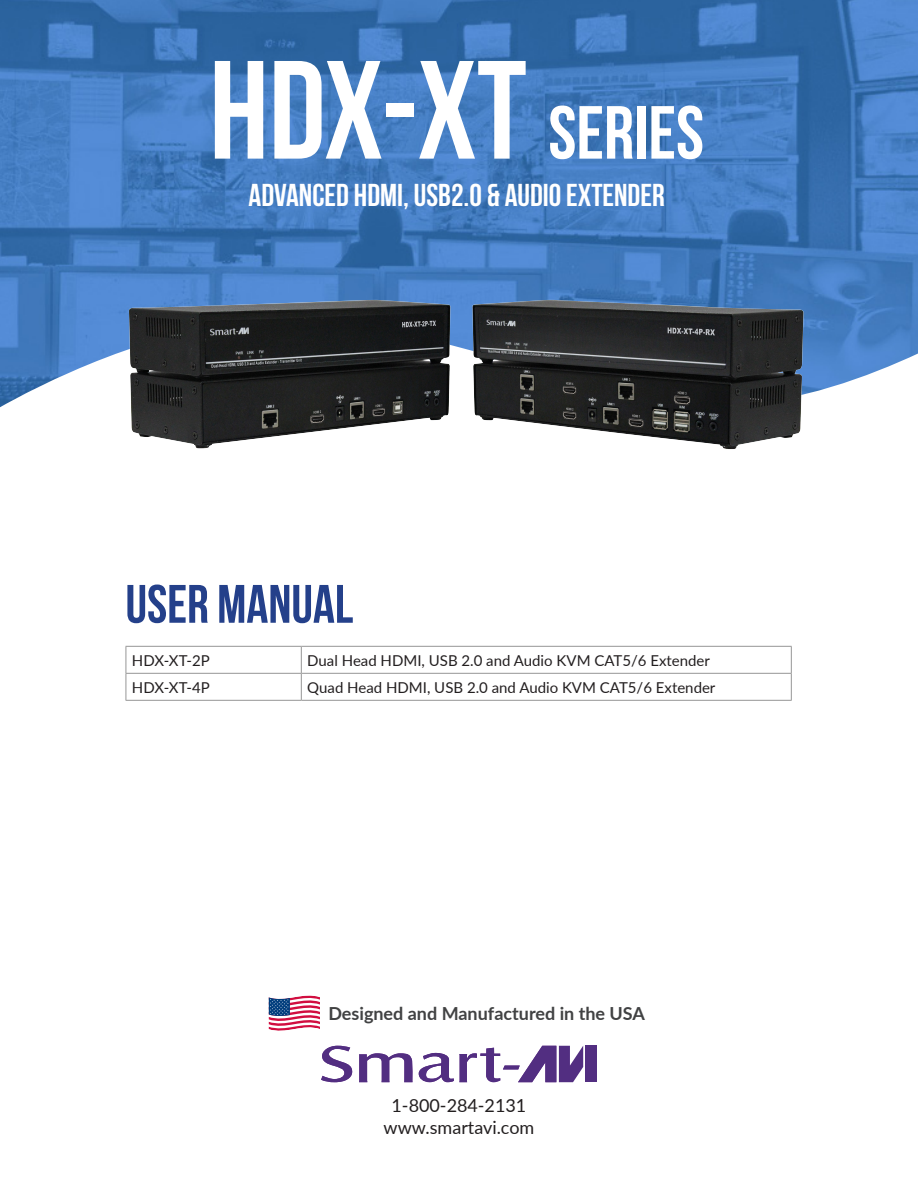
<style>
.page{position:relative;width:918px;height:1188px;background:#fff}
.page>*{position:absolute;margin:0;border:0;box-sizing:border-box;transform-origin:0 0}
.t1{font:700 139.5px "Bebas Neue";color:#fff}
.t2{font:700 54px "Bebas Neue";color:#24408a}
.t3{font:700 31.5px "Bebas Neue";color:#fff}
.t4{font:700 18px "Lato";color:#414243}
.t5{font:18px "Lato";color:#231f20}
.t6{font:15px "Lato";color:#231f20}
.s1{font-size:75px}
</style>
<div class="page">
<img style="left:0;top:0;width:918px;height:407px">
<svg style="left:269px;top:996px;width:51px;height:35px"></svg>
<div style="left:586px;top:1046px;width:11px;height:36px;background:#522e81"></div>
<svg style="left:321px;top:1046px;width:32px;height:36px"></svg>
<svg style="left:359px;top:1053px;width:54px;height:29px"></svg>
<svg style="left:419px;top:1046px;width:164px;height:36px"></svg>
<hr style="left:126px;top:646px;width:175px;height:1px;background:#969696">
<hr style="left:301px;top:646px;width:491px;height:1px;background:#969696">
<hr style="left:126px;top:673px;width:175px;height:1px;background:#969696">
<svg style="left:126px;top:647px;width:1px;height:53px"></svg>
<hr style="left:301px;top:673px;width:491px;height:1px;background:#969696">
<svg style="left:301px;top:647px;width:1px;height:53px"></svg>
<svg style="left:791px;top:647px;width:1px;height:53px"></svg>
<hr style="left:126px;top:700px;width:175px;height:1px;background:#969696">
<hr style="left:301px;top:700px;width:491px;height:1px;background:#969696">
<img style="left:108px;top:276px;width:712px;height:173px">
<p class="t1" style="left:209px;top:34px;width:496px">HDX-XT <span class="s1">SERIES</span></p>
<p class="t3" style="left:249px;top:178px;width:418px">ADVANCED HDMI, USB2.0 &amp; AUDIO EXTENDER</p>
<p class="t2" style="left:126px;top:574px;width:229px">USER MANUAL</p>
<p class="t6" style="left:132px;top:650px;width:79px">HDX-XT-2P</p>
<p class="t6" style="left:307px;top:650px;width:404px">Dual Head HDMI, USB 2.0 and Audio KVM CAT5/6 Extender</p>
<p class="t6" style="left:132px;top:677px;width:79px">HDX-XT-4P</p>
<p class="t6" style="left:307px;top:677px;width:410px">Quad Head HDMI, USB 2.0 and Audio KVM CAT5/6 Extender</p>
<p class="t4" style="left:328px;top:1001px;width:318px">Designed and Manufactured in the USA</p>
<p class="t5" style="left:392px;top:1093px;width:136px">1-800-284-2131</p>
<p class="t5" style="left:384px;top:1115px;width:152px">www.smartavi.com</p>
</div>
